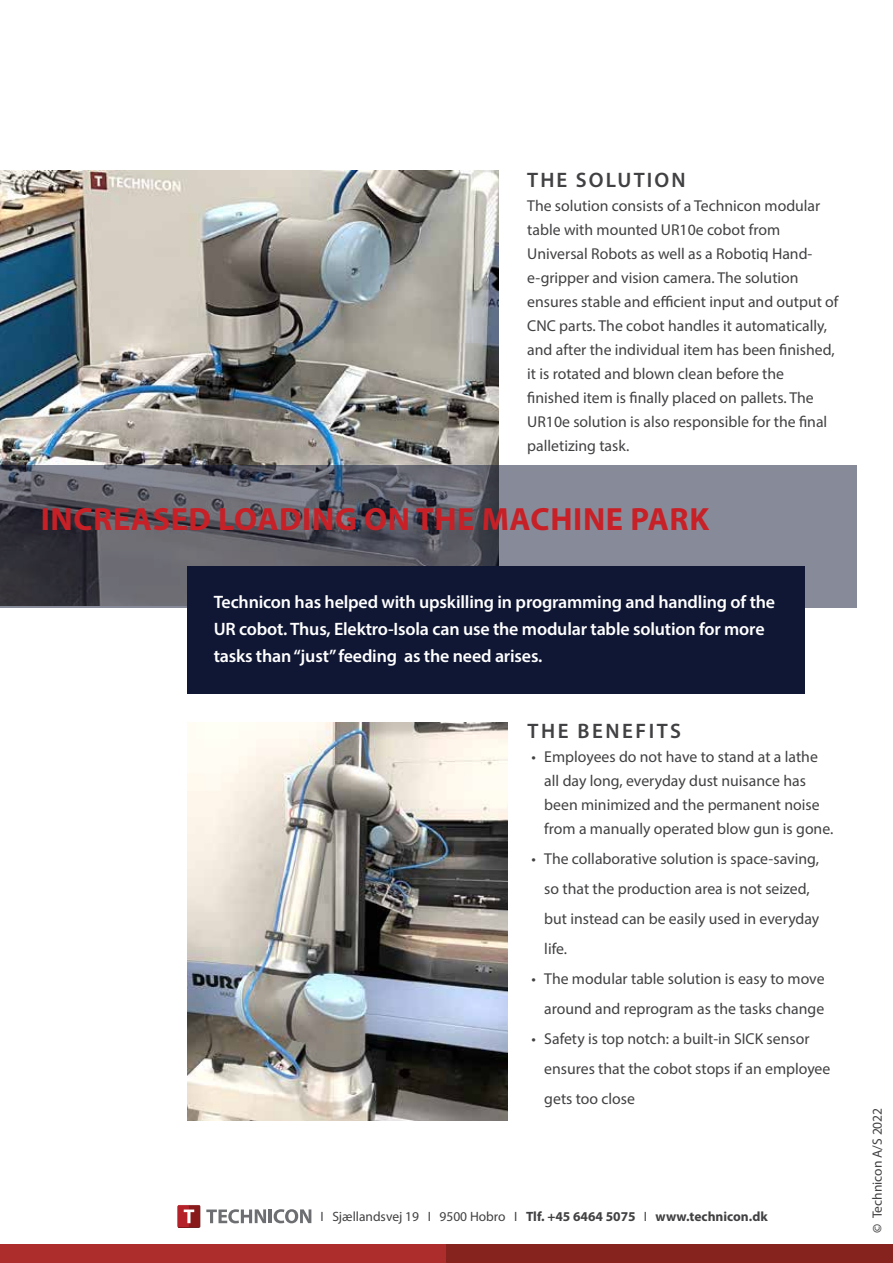
<style>
.page{position:relative;width:893px;height:1263px;background:#fff}
.page>*{position:absolute;margin:0;border:0;box-sizing:border-box;transform-origin:0 0}
.t1{font:700 32.25px "Myriad Pro";letter-spacing:.02em;color:#c82027}
.t2{font:600 21px "Myriad Pro";letter-spacing:.105em;color:#414042}
.t3{font:600 18px/27px "Myriad Pro";letter-spacing:-.01em;color:#fff}
.t4{font:15.75px/24px "Myriad Pro";color:#414042}
.t5{font:700 13.5px "Myriad Pro";color:#414042}
.t6{font:13.5px "Myriad Pro";color:#414042}
.s1{font-weight:400}
.s2{font-weight:600}
</style>
<div class="page">
<div style="left:0;top:1244px;width:447px;height:19px;background:#ac2d2c"></div>
<div style="left:446px;top:1244px;width:447px;height:19px;background:#86231e"></div>
<img style="left:0;top:171px;width:499px;height:295px">
<svg style="left:0;top:466px;width:857px;height:142px;background:#6a6c78"></svg>
<div style="left:188px;top:566px;width:617px;height:127px;background:#101734"></div>
<svg style="left:206px;top:1209px;width:60px;height:14px"></svg>
<hr style="left:269px;top:1209px;width:3px;height:14px;background:#6d6e71">
<svg style="left:274px;top:1209px;width:37px;height:14px"></svg>
<div style="left:177px;top:1205px;width:24px;height:23px;background:#891a1c"></div>
<svg style="left:177px;top:1205px;width:17px;height:23px"></svg>
<img style="left:188px;top:722px;width:319px;height:398px">
<h2 class="t2" style="left:527px;top:166px;width:160px">THE SOLUTION</h2>
<p class="t4" style="left:527px;top:193px;width:313px">The solution consists of a Technicon modular table with mounted UR10e cobot from Universal Robots as well as a Robotiq Hand&shy;e-gripper and vision camera. The solution ensures stable and efficient input and output of CNC parts. The cobot handles it automatically, and after the individual item has been finished, it is rotated and blown clean before the finished item is finally placed on pallets. The UR10e solution is also responsible for the final palletizing task.</p>
<h1 class="t1" style="left:41px;top:498px;width:670px">INCREASED LOADING ON THE MACHINE PARK</h1>
<p class="t3" style="left:214px;top:588px;width:563px">Technicon has helped with upskilling in programming and handling of the<br>UR cobot. Thus, Elektro-Isola can use the modular table solution for more tasks than “just” feeding as the need arises.</p>
<h2 class="t2" style="left:527px;top:718px;width:155px">THE BENEFITS</h2>
<p class="t4" style="left:544px;top:744px;width:291px;text-indent:-13px">• Employees do not have to stand at a lathe all day long, everyday dust nuisance has been minimized and the permanent noise from a manually operated blow gun is gone.</p>
<p class="t4" style="left:544px;top:843px;width:277px;line-height:30px;text-indent:-13px">• The collaborative solution is space-saving, so that the production area is not seized, but instead can be easily used in everyday life.</p>
<p class="t4" style="left:531px;top:963px;width:295px;line-height:30px;text-align:right">• The modular table solution is easy to move around and reprogram as the tasks change</p>
<p class="t4" style="left:544px;top:1023px;width:288px;line-height:30px;text-indent:-13px">• Safety is top notch: a built-in SICK sensor ensures that the cobot stops if an employee gets too close</p>
<p class="t5" style="left:321px;top:1207px;width:449px"><span class="s1">I Sjællandsvej 19 I 9500 Hobro I</span> Tlf. +45 6464 5075 <span class="s1">I</span> www.technicon.dk</p>
<p class="t6" style="left:869px;top:1233px;width:127px;rotate:-90deg"><span class="s2">©</span> Technicon A/S 2022</p>
</div>
